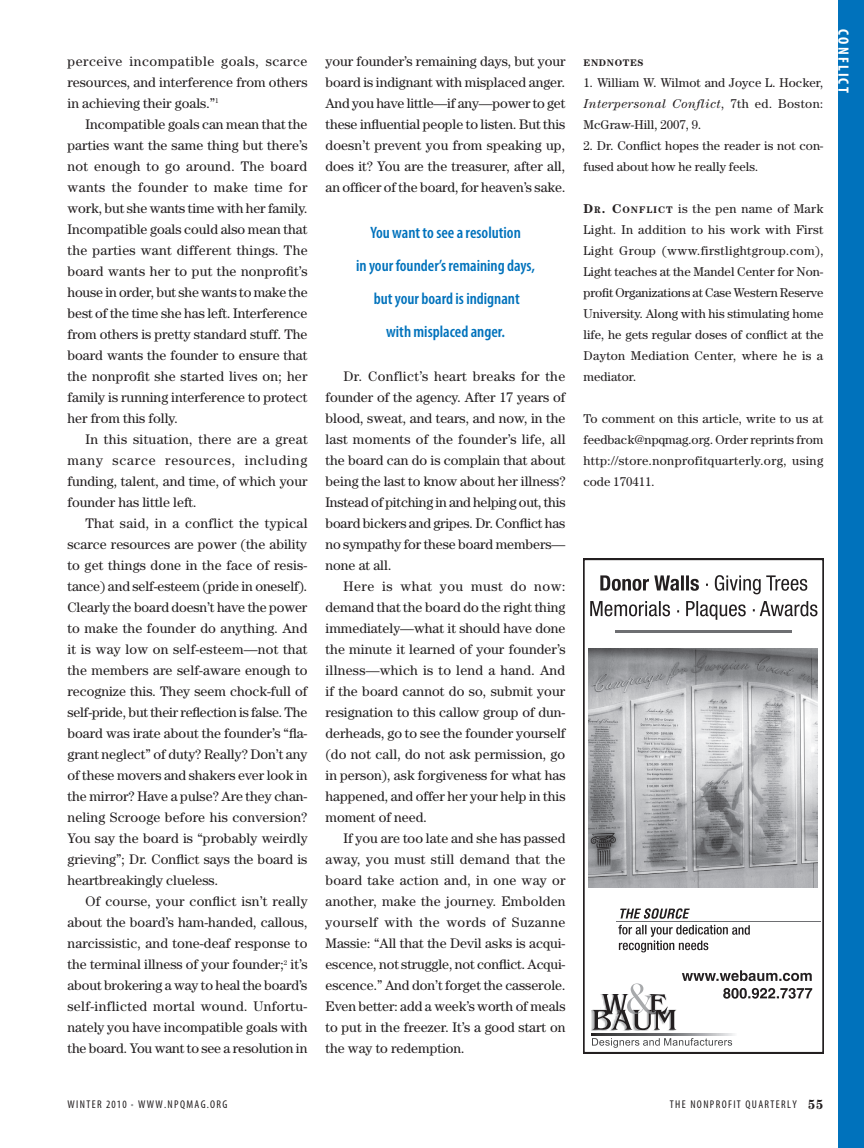
<style>
.page{position:relative;width:864px;height:1148px;background:#fff}
.page>*{position:absolute;margin:0;border:0;box-sizing:border-box;transform-origin:0 0}
.Callout_Center{font:600 condensed 16.5px/33px "Myriad Pro";color:#0072bc;text-align:center}
.DeptHeader_R{font:700 condensed 15px "Myriad Pro";letter-spacing:.145em;color:#fff}
.Text_Indent{font:13.8px/21px "Century";color:#231f20;text-align:justify}
.Text_FL_8_5_space_ab{font:12.75px/21px "Century";letter-spacing:.025em;color:#231f20;text-align:justify}
.Text_FL_8_5{font:12.75px/21px "Century";color:#231f20;text-align:justify}
.t1{font:condensed 11.25px "Myriad Pro";letter-spacing:.12em;color:#231f20}
.Endnotes_Head{font:700 9.6px "Century";letter-spacing:.065em;color:#231f20}
.s1{font-style:italic}
.s2{font-weight:700}
.s3{font-weight:700;font-size:9.6px}
.s4{color:#939598}
.s5{font-family:"Century";font-weight:700;font-stretch:normal;font-size:13.5px}
</style>
<div class="page">
<div style="left:838px;top:0;width:26px;height:1148px;background:#0072bc"></div>
<svg style="left:584px;top:558px;width:240px;height:495px"></svg>
<svg style="left:590px;top:575px;width:227px;height:45px"></svg>
<svg style="left:682px;top:970px;width:130px;height:28px"></svg>
<hr style="left:617px;top:921px;width:204px;height:1px;background:#6e6f72">
<svg style="left:618px;top:908px;width:132px;height:44px"></svg>
<svg style="left:591px;top:1033px;width:146px;height:2px"></svg>
<div style="left:591px;top:1009px;width:84px;height:21px;background:#808285;opacity:.63"></div>
<svg style="left:593px;top:983px;width:83px;height:47px"></svg>
<svg style="left:592px;top:1038px;width:140px;height:9px"></svg>
<hr style="left:615px;top:630px;width:177px;height:2px;background:#6e6f72">
<img style="left:588px;top:648px;width:230px;height:240px">
<p class="Text_Indent" style="left:68px;top:51px;width:242px">perceive incompatible goals, scarce resources, and interference from others in achieving their goals.”<sup>1</sup></p>
<p class="Text_Indent" style="left:68px;top:114px;width:242px;text-indent:18px">Incompatible goals can mean that the parties want the same thing but there’s not enough to go around. The board wants the founder to make time for work, but she wants time with her family.<br>Incompatible goals could also mean that the parties want different things. The board wants her to put the nonprofit’s house in order, but she wants to make the best of the time she has left. Interference from others is pretty standard stuff. The board wants the founder to ensure that the nonprofit she started lives on; her family is running interference to protect her from this folly.</p>
<p class="Text_Indent" style="left:68px;top:429px;width:242px;text-indent:18px">In this situation, there are a great many scarce resources, including funding, talent, and time, of which your founder has little left.</p>
<p class="Text_Indent" style="left:68px;top:513px;width:242px;text-indent:18px">That said, in a conflict the typical scarce resources are power (the ability to get things done in the face of resis&shy;tance) and self-esteem (pride in oneself).<br>Clearly the board doesn’t have the power to make the founder do anything. And it is way low on self-esteem—not that the members are self-aware enough to recognize this. They seem chock-full of self-pride, but their reflection is false. The board was irate about the founder’s “fla&shy;grant neglect” of duty? Really? Don’t any of these movers and shakers ever look in the mirror? Have a pulse? Are they chan&shy;neling Scrooge before his conversion?<br>You say the board is “probably weirdly grieving”; Dr. Conflict says the board is heartbreakingly clueless.</p>
<p class="Text_Indent" style="left:68px;top:891px;width:242px;text-indent:18px">Of course, your conflict isn’t really about the board’s ham-handed, callous, narcissistic, and tone-deaf response to the terminal illness of your founder;<sup>2</sup> it’s about brokering a way to heal the board’s self-inflicted mortal wound. Unfortu&shy;nately you have incompatible goals with the board. You want to see a resolution in</p>
<p class="Text_Indent" style="left:326px;top:51px;width:242px">your founder’s remaining days, but your board is indignant with misplaced anger.<br>And you have little—if any—power to get these influential people to listen. But this doesn’t prevent you from speaking up, does it? You are the treasurer, after all, an officer of the board, for heaven’s sake.</p>
<p class="Callout_Center" style="left:356px;top:215px;width:180px">You want to see a resolution<br>in your founder’s remaining days, but your board is indignant<br>with misplaced anger.</p>
<p class="Text_Indent" style="left:326px;top:366px;width:242px;text-indent:18px">Dr. Conflict’s heart breaks for the founder of the agency. After 17 years of blood, sweat, and tears, and now, in the last moments of the founder’s life, all the board can do is complain that about being the last to know about her illness?<br>Instead of pitching in and helping out, this board bickers and gripes. Dr. Conflict has no sympathy for these board members— none at all.</p>
<p class="Text_Indent" style="left:326px;top:576px;width:242px;text-indent:18px">Here is what you must do now: demand that the board do the right thing immediately—what it should have done the minute it learned of your founder’s illness—which is to lend a hand. And if the board cannot do so, submit your resignation to this callow group of dun&shy;derheads, go to see the founder yourself (do not call, do not ask permission, go in person), ask forgiveness for what has happened, and offer her your help in this moment of need.</p>
<p class="Text_Indent" style="left:326px;top:828px;width:242px;text-indent:18px">If you are too late and she has passed away, you must still demand that the board take action and, in one way or another, make the journey. Embolden yourself with the words of Suzanne Massie: “All that the Devil asks is acqui&shy;escence, not struggle, not conflict. Acqui&shy;escence.” And don’t forget the casserole.<br>Even better: add a week’s worth of meals to put in the freezer. It’s a good start on the way to redemption.</p>
<p class="Endnotes_Head" style="left:584px;top:57px;width:62px">ENDNOTES</p>
<p class="Text_FL_8_5" style="left:584px;top:72px;width:241px">1. William W. Wilmot and Joyce L. Hocker, <span class="s1">Interpersonal Conflict</span>, 7th ed. Boston:<br>McGraw-Hill, 2007, 9.</p>
<p class="Text_FL_8_5" style="left:584px;top:135px;width:241px">2. Dr. Conflict hopes the reader is not con&shy;fused about how he really feels.</p>
<p class="Text_FL_8_5_space_ab" style="left:584px;top:198px;width:242px"><span class="s2">D</span><span class="s3">R</span><span class="s2">. C</span><span class="s3">ONFLIC T</span> is the pen name of Mark Light. In addition to his work with First Light Group (www.firstlightgroup.com), Light teaches at the Mandel Center for Non&shy;profit Organizations at Case Western Reserve University. Along with his stimulating home life, he gets regular doses of conflict at the Dayton Mediation Center, where he is a mediator.</p>
<p class="Text_FL_8_5_space_ab" style="left:584px;top:408px;width:242px">To comment on this article, write to us at feedback@npqmag.org. Order reprints from http://store.nonprofitquarterly.org, using code 170411.</p>
<p class="DeptHeader_R" style="left:853px;top:29px;width:65px;rotate:90deg">CONFLICT</p>
<p class="t1" style="left:68px;top:1097px;width:161px">WINTER 2010 <span class="s4">•</span> WWW.NPQMAG.ORG</p>
<p class="t1" style="left:670px;top:1097px;width:155px">THE NONPROFIT QUARTERLY <span class="s5">55</span></p>
</div>
